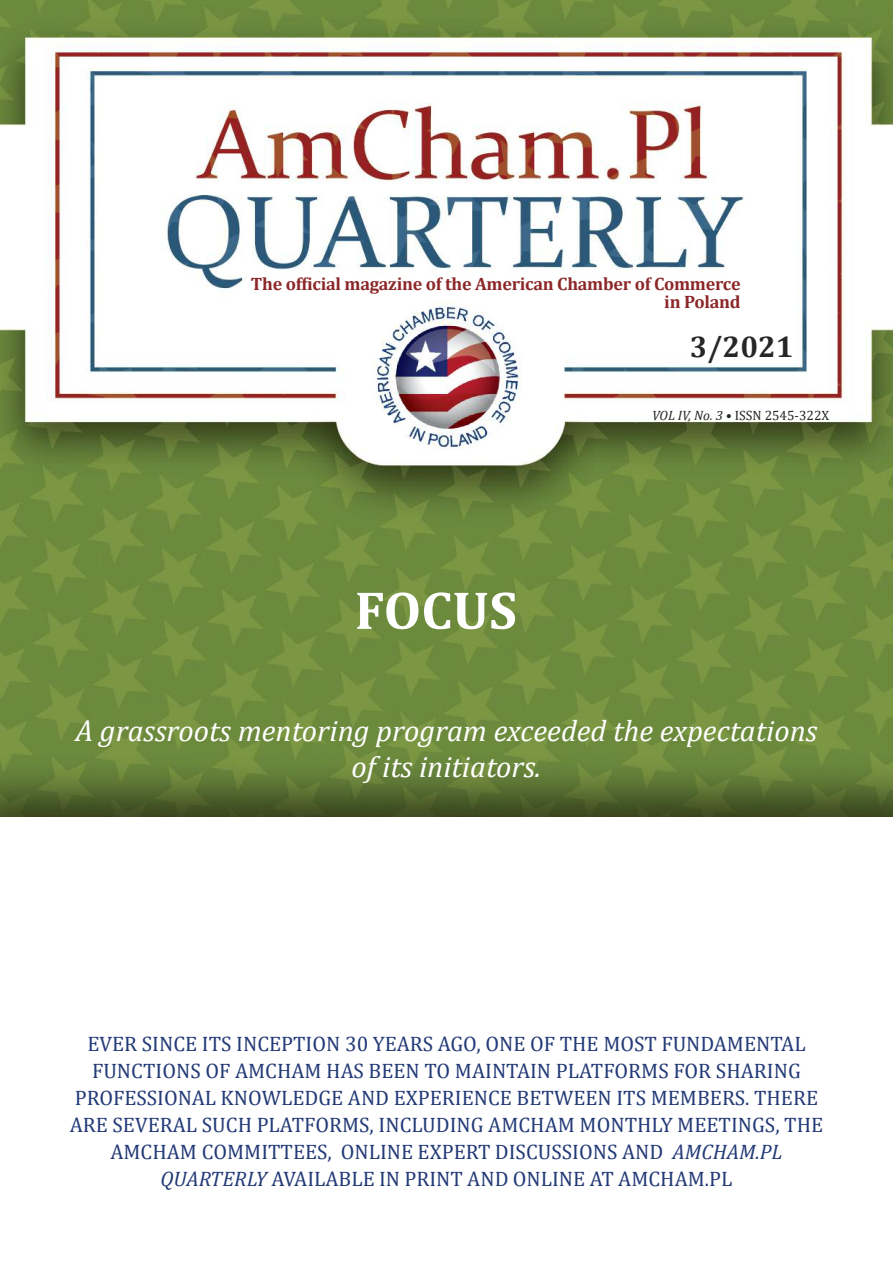
<style>
.page{position:relative;width:893px;height:1263px;background:#fff}
.page>*{position:absolute;margin:0;border:0;box-sizing:border-box;transform-origin:0 0}
.t1{font:700 54px "Cambria";color:#fff}
.t2{font:italic 30px/36px "Cambria";color:#fff;text-align:center}
.t3{font:700 30px "Cambria";color:#272627}
.t4{font:21px/27px "Cambria";color:#233a77;text-align:center}
.t5{font:700 18px/18px "Cambria";letter-spacing:-.015em;color:#8c2729;text-align:right}
.t6{font:13.5px "Cambria";color:#272627}
.s1{font-style:italic}
</style>
<div class="page">
<img style="left:0;top:0;width:893px;height:816px">
<img style="left:371px;top:301px;width:154px;height:153px;border-radius:50%">
<p class="t5" style="left:251px;top:274px;width:491px">The official magazine of the American Chamber of Commerce in Poland</p>
<h2 class="t3" style="left:690px;top:329px;width:105px">3/2021</h2>
<h1 class="t1" style="left:355px;top:577px;width:164px">FOCUS</h1>
<p class="t6" style="left:652px;top:407px;width:179px"><span class="s1">VOL IV, No. 3 •</span> ISSN 2545-322X</p>
<h2 class="t2" style="left:76px;top:712px;width:743px">A grassroots mentoring program exceeded the expectations of its initiators.</h2>
<p class="t4" style="left:70px;top:1030px;width:755px">EVER SINCE ITS INCEPTION 30 YEARS AGO, ONE OF THE MOST FUNDAMENTAL FUNCTIONS OF AMCHAM HAS BEEN TO MAINTAIN PLATFORMS FOR SHARING PROFESSIONAL KNOWLEDGE AND EXPERIENCE BETWEEN ITS MEMBERS. THERE ARE SEVERAL SUCH PLATFORMS, INCLUDING AMCHAM MONTHLY MEETINGS, THE AMCHAM COMMITTEES, ONLINE EXPERT DISCUSSIONS AND <span class="s1">AMCHAM.PL QUARTERLY</span> AVAILABLE IN PRINT AND ONLINE AT AMCHAM.PL</p>
</div>
